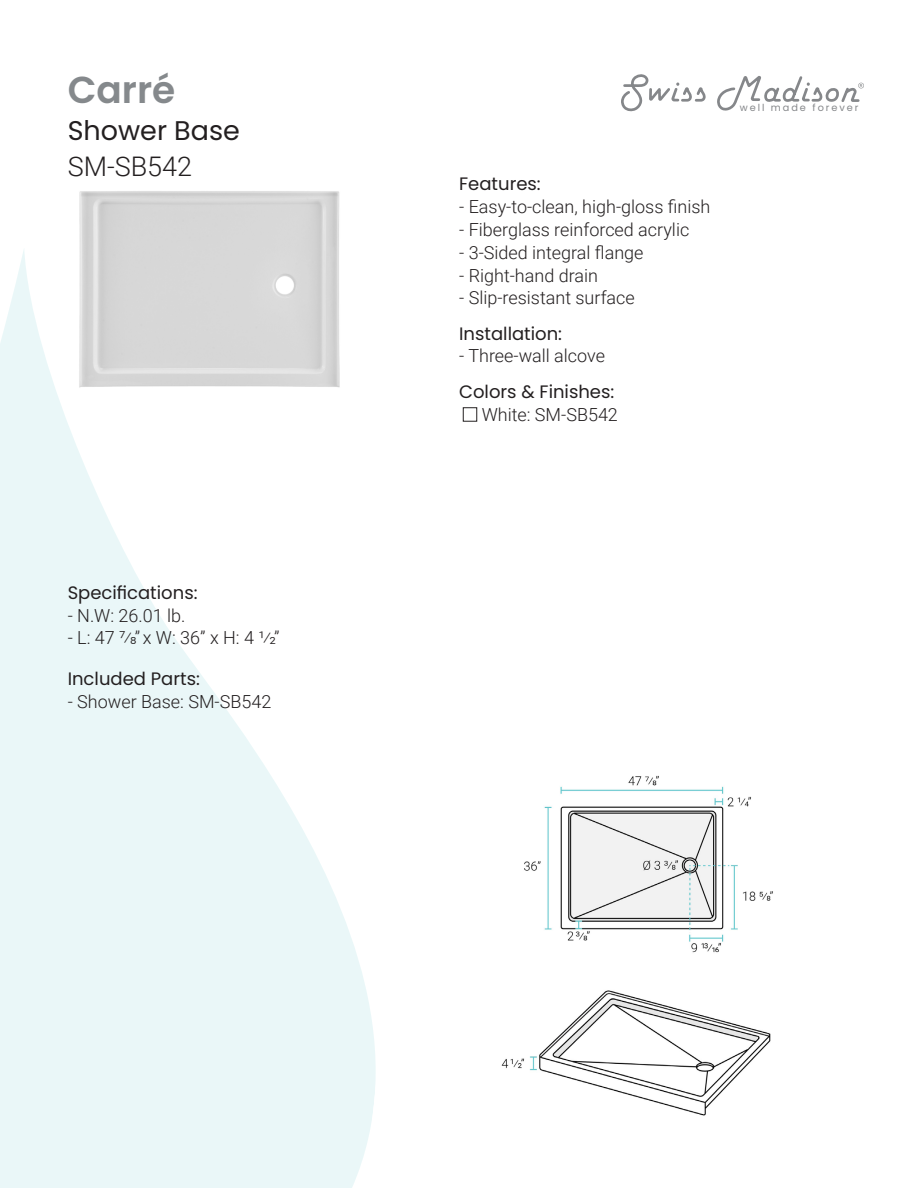
<style>
.page{position:relative;width:918px;height:1188px;background:#fff}
.page>*{position:absolute;margin:0;border:0;box-sizing:border-box;transform-origin:0 0}
.t1{font:600 37.5px "Poppins";color:#85898c}
.t2{font:27px "Poppins";color:#231f20}
.t3{font:300 27px "Roboto";color:#231f20}
.t4{font:300 18px "Roboto";color:#231f20}
.t5{font:18px "Poppins";color:#231f20}
.t6{font:9.75px "Poppins";letter-spacing:.2em;color:#85878a}
</style>
<div class="page">
<svg style="left:621px;top:74px;width:85px;height:38px"></svg>
<svg style="left:717px;top:76px;width:147px;height:35px"></svg>
<img style="left:79px;top:191px;width:261px;height:56px">
<svg style="left:0;top:247px;width:376px;height:941px;fill:#eaf7f8"></svg>
<img style="left:501px;top:775px;width:272px;height:341px">
<div style="left:463px;top:408px;width:14px;height:13px;border:1px solid #231f20"></div>
<p class="t1" style="left:68px;top:68px;width:109px">Carré</p>
<p class="t2" style="left:68px;top:114px;width:174px">Shower Base</p>
<p class="t3" style="left:68px;top:148px;width:126px">SM-SB542</p>
<p class="t5" style="left:68px;top:582px;width:131px">Specifications:</p>
<p class="t4" style="left:68px;top:603px;width:119px">- N.W: 26.01 lb.</p>
<p class="t4" style="left:68px;top:625px;width:213px">- L: 47 7/8” x W: 36” x H: 4 1/2”</p>
<p class="t5" style="left:68px;top:668px;width:134px">Included Parts:</p>
<p class="t4" style="left:68px;top:689px;width:205px">- Shower Base: SM-SB542</p>
<p class="t5" style="left:459px;top:174px;width:83px">Features:</p>
<p class="t4" style="left:459px;top:194px;width:253px">- Easy-to-clean, high-gloss finish</p>
<p class="t4" style="left:459px;top:217px;width:232px">- Fiberglass reinforced acrylic</p>
<p class="t4" style="left:459px;top:240px;width:186px">- 3-Sided integral flange</p>
<p class="t4" style="left:459px;top:263px;width:140px">- Right-hand drain</p>
<p class="t4" style="left:459px;top:285px;width:177px">- Slip-resistant surface</p>
<p class="t5" style="left:459px;top:323px;width:104px">Installation:</p>
<p class="t4" style="left:459px;top:343px;width:147px">- Three-wall alcove</p>
<p class="t5" style="left:459px;top:381px;width:157px">Colors &amp; Finishes:</p>
<p class="t4" style="left:482px;top:402px;width:138px">White: SM-SB542</p>
<p class="t6" style="left:740px;top:102px;width:120px">well made forever</p>
</div>
